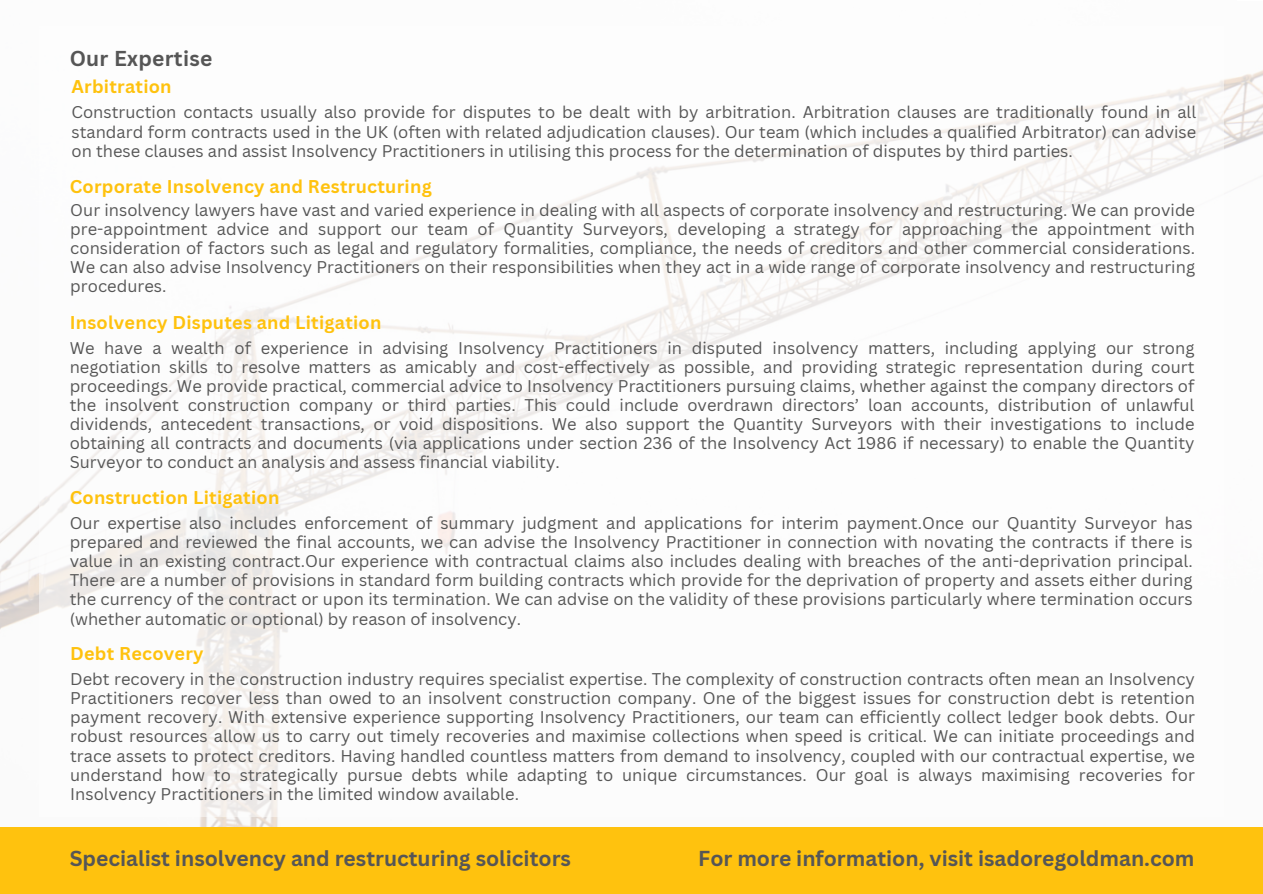
<style>
.page{position:relative;width:1263px;height:894px;background:#fff}
.page>*{position:absolute;margin:0;border:0;box-sizing:border-box;transform-origin:0 0}
.t1{font:700 21px "Canva Sans";color:#565656}
.t2{font:700 18px "Canva Sans";letter-spacing:.015em;color:#ffc20e}
.t3{font:16.5px/19.2px "Canva Sans";color:#565656;text-align:justify}
</style>
<div class="page">
<div style="left:0;top:826px;width:1263px;height:67px;background:#ffc20e"></div>
<h2 class="t1" style="left:70px;top:44px;width:144px">Our Expertise</h2>
<p class="t2" style="left:71px;top:74px;width:102px">Arbitration</p>
<h2 class="t3" style="left:71px;top:102px;width:1126px">Construction contacts usually also provide for disputes to be dealt with by arbitration. Arbitration clauses are traditionally found in all standard form contracts used in the UK (often with related adjudication clauses). Our team (which includes a qualified Arbitrator) can advise on these clauses and assist Insolvency Practitioners in utilising this process for the determination of disputes by third parties.</h2>
<p class="t2" style="left:70px;top:173px;width:364px">Corporate Insolvency and Restructuring</p>
<h2 class="t3" style="left:70px;top:200px;width:1126px">Our insolvency lawyers have vast and varied experience in dealing with all aspects of corporate insolvency and restructuring. We can provide pre-appointment advice and support our team of Quantity Surveyors, developing a strategy for approaching the appointment with consideration of factors such as legal and regulatory formalities, compliance, the needs of creditors and other commercial considerations.<br>We can also advise Insolvency Practitioners on their responsibilities when they act in a wide range of corporate insolvency and restructuring procedures.</h2>
<p class="t2" style="left:70px;top:309px;width:313px">Insolvency Disputes and Litigation</p>
<h2 class="t3" style="left:70px;top:337px;width:1126px">We have a wealth of experience in advising Insolvency Practitioners in disputed insolvency matters, including applying our strong negotiation skills to resolve matters as amicably and cost-effectively as possible, and providing strategic representation during court proceedings. We provide practical, commercial advice to Insolvency Practitioners pursuing claims, whether against the company directors of the insolvent construction company or third parties. This could include overdrawn directors’ loan accounts, distribution of unlawful dividends, antecedent transactions, or void dispositions. We also support the Quantity Surveyors with their investigations to include obtaining all contracts and documents (via applications under section 236 of the Insolvency Act 1986 if necessary) to enable the Quantity Surveyor to conduct an analysis and assess financial viability.</h2>
<p class="t2" style="left:70px;top:484px;width:211px">Construction Litigation</p>
<h2 class="t3" style="left:70px;top:512px;width:1124px">Our expertise also includes enforcement of summary judgment and applications for interim payment.Once our Quantity Surveyor has prepared and reviewed the final accounts, we can advise the Insolvency Practitioner in connection with novating the contracts if there is value in an existing contract.Our experience with contractual claims also includes dealing with breaches of the anti-deprivation principal.<br>There are a number of provisions in standard form building contracts which provide for the deprivation of property and assets either during the currency of the contract or upon its termination. We can advise on the validity of these provisions particularly where termination occurs (whether automatic or optional) by reason of insolvency.</h2>
<p class="t2" style="left:70px;top:640px;width:135px">Debt Recovery</p>
<h1 class="t3" style="left:70px;top:668px;width:1126px">Debt recovery in the construction industry requires specialist expertise. The complexity of construction contracts often mean an Insolvency Practitioners recover less than owed to an insolvent construction company. One of the biggest issues for construction debt is retention payment recovery. With extensive experience supporting Insolvency Practitioners, our team can efficiently collect ledger book debts. Our robust resources allow us to carry out timely recoveries and maximise collections when speed is critical. We can initiate proceedings and trace assets to protect creditors. Having handled countless matters from demand to insolvency, coupled with our contractual expertise, we understand how to strategically pursue debts while adapting to unique circumstances. Our goal is always maximising recoveries for Insolvency Practitioners in the limited window available.</h1>
<p class="t1" style="left:70px;top:843px;width:503px">Specialist insolvency and restructuring solicitors</p>
<h1 class="t1" style="left:698px;top:843px;width:498px">For more information, visit isadoregoldman.com</h1>
</div>
